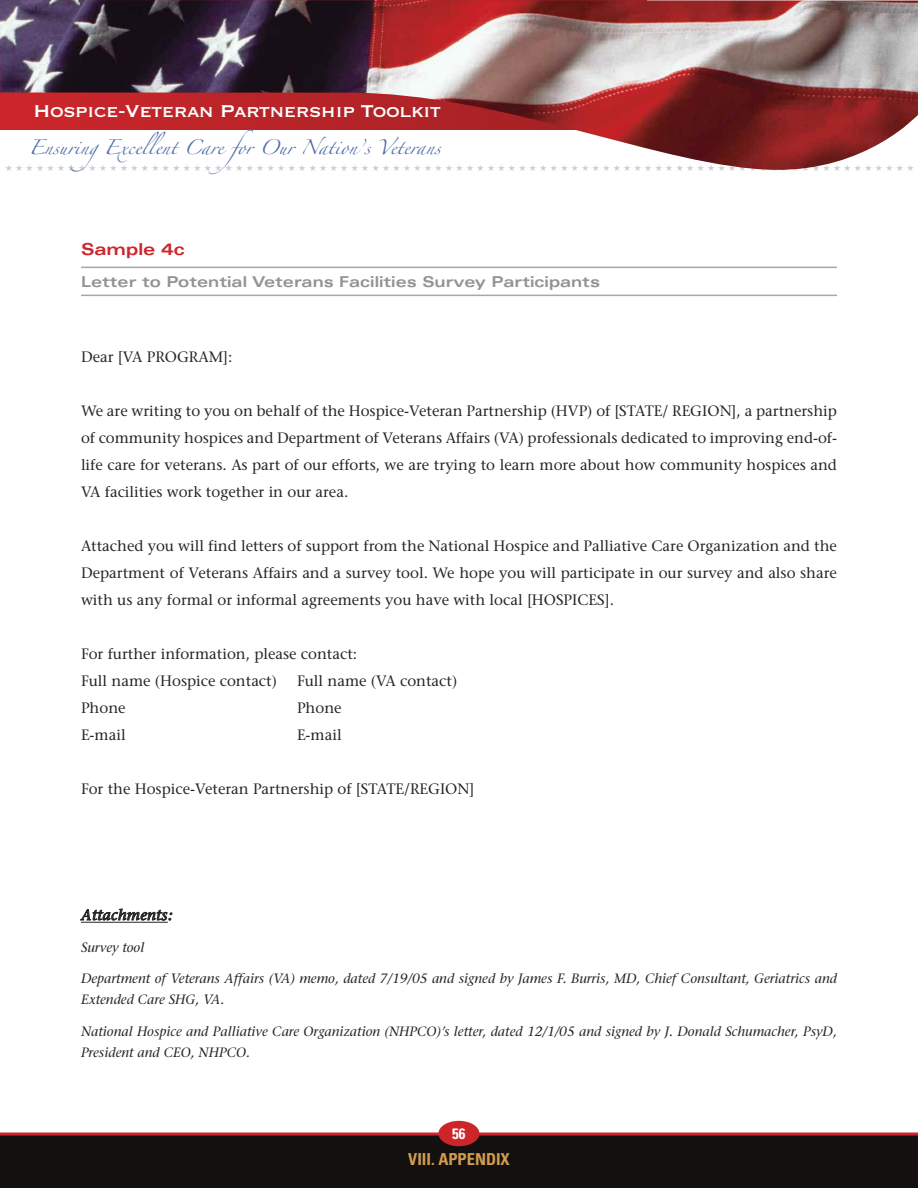
<style>
.page{position:relative;width:918px;height:1188px;background:#fff}
.page>*{position:absolute;margin:0;border:0;box-sizing:border-box;transform-origin:0 0}
.t1{font:22.5px "Copperplate Thirty One BC";letter-spacing:-.025em;color:#fff}
.t2{font:700 condensed 16.5px "Univers";color:#d19c4e}
.t3{font:700 expanded 16.5px "Univers";color:#cc262b}
.t4{font:15px/27px "Stone Serif";color:#272627;text-align:justify}
.t5{font:700 expanded 15px "Univers";color:#939393}
.t6{font:italic 15px "Stone Serif";letter-spacing:.025em;color:#272627}
.t7{font:700 condensed 15px "Univers";color:#fff}
.t8{font:italic 13.5px/21px "Stone Serif";color:#272627}
.t9{font:13.35px "Zapfino";color:#4e6ca7}
.t10{font:9px "Zapf Dingbats";color:#d0cfcf}
</style>
<div class="page">
<div style="left:0;top:1134px;width:918px;height:54px;background:#141010"></div>
<div style="left:438px;top:1121px;width:41px;height:25px;background:#cc262b;border-radius:50%"></div>
<svg style="left:0;top:1132px;width:918px;height:4px;background:#bb3d40"></svg>
<img style="left:0;top:0;width:918px;height:170px">
<hr style="left:81px;top:267px;width:756px;height:1px;background:#a9a8a9">
<hr style="left:81px;top:295px;width:756px;height:1px;background:#a9a8a9">
<hr style="left:81px;top:922px;width:87px;height:1px;background:#272627">
<h1 class="t1" style="left:33px;top:96px;width:409px">Hospice-Veteran Partnership Toolkit</h1>
<p class="t9" style="left:29px;top:142px;width:414px">EnsuringExcellent Care for Our Nation’s Veterans</p>
<p class="t10" style="left:5px;top:163px;width:911px">★★★★★★★★★★★★★★★★★★★★★★★★★★★★★★★★★★★★★★★★★★★★★★★★★★★★★★★★★★★★★★★★★★★★★★★★★★★★★★★★★★★★★★★</p>
<p class="t3" style="left:81px;top:243px;width:105px">Sample 4c</p>
<p class="t5" style="left:81px;top:276px;width:521px">Letter to Potential Veterans Facilities Survey Participants</p>
<p class="t4" style="left:81px;top:345px;width:153px">Dear [VA PROGRAM]:</p>
<p class="t4" style="left:81px;top:399px;width:758px">We are writing to you on behalf of the Hospice-Veteran Partnership (HVP) of [STATE/ REGION], a partnership of community hospices and Department of Veterans Affairs (VA) professionals dedicated to improving end-of&shy;life care for veterans. As part of our efforts, we are trying to learn more about how community hospices and VA facilities work together in our area.</p>
<p class="t4" style="left:81px;top:534px;width:758px">Attached you will find letters of support from the National Hospice and Palliative Care Organization and the Department of Veterans Affairs and a survey tool. We hope you will participate in our survey and also share with us any formal or informal agreements you have with local [HOSPICES].</p>
<p class="t4" style="left:81px;top:642px;width:278px">For further information, please contact:<br>Full name (Hospice contact)</p>
<p class="t4" style="left:297px;top:669px;width:162px">Full name (VA contact)</p>
<p class="t4" style="left:81px;top:696px;width:46px">Phone</p>
<p class="t4" style="left:297px;top:696px;width:46px">Phone</p>
<p class="t4" style="left:81px;top:723px;width:46px">E-mail</p>
<p class="t4" style="left:297px;top:723px;width:46px">E-mail</p>
<p class="t4" style="left:81px;top:777px;width:395px">For the Hospice-Veteran Partnership of [STATE/REGION]</p>
<p class="t6" style="left:81px;top:909px;width:93px">Attachments:</p>
<p class="t8" style="left:81px;top:938px;width:65px">Survey tool</p>
<p class="t8" style="left:81px;top:970px;width:758px">Department of Veterans Affairs (VA) memo, dated 7/19/05 and signed by James F. Burris, MD, Chief Consultant, Geriatrics and<br>Extended Care SHG, VA.</p>
<p class="t8" style="left:81px;top:1022px;width:758px">National Hospice and Palliative Care Organization (NHPCO)’s letter, dated 12/1/05 and signed by J. Donald Schumacher, PsyD,<br>President and CEO, NHPCO.</p>
<p class="t7" style="left:452px;top:1128px;width:15px">56</p>
<p class="t2" style="left:408px;top:1153px;width:103px">VIII. APPENDIX</p>
</div>
